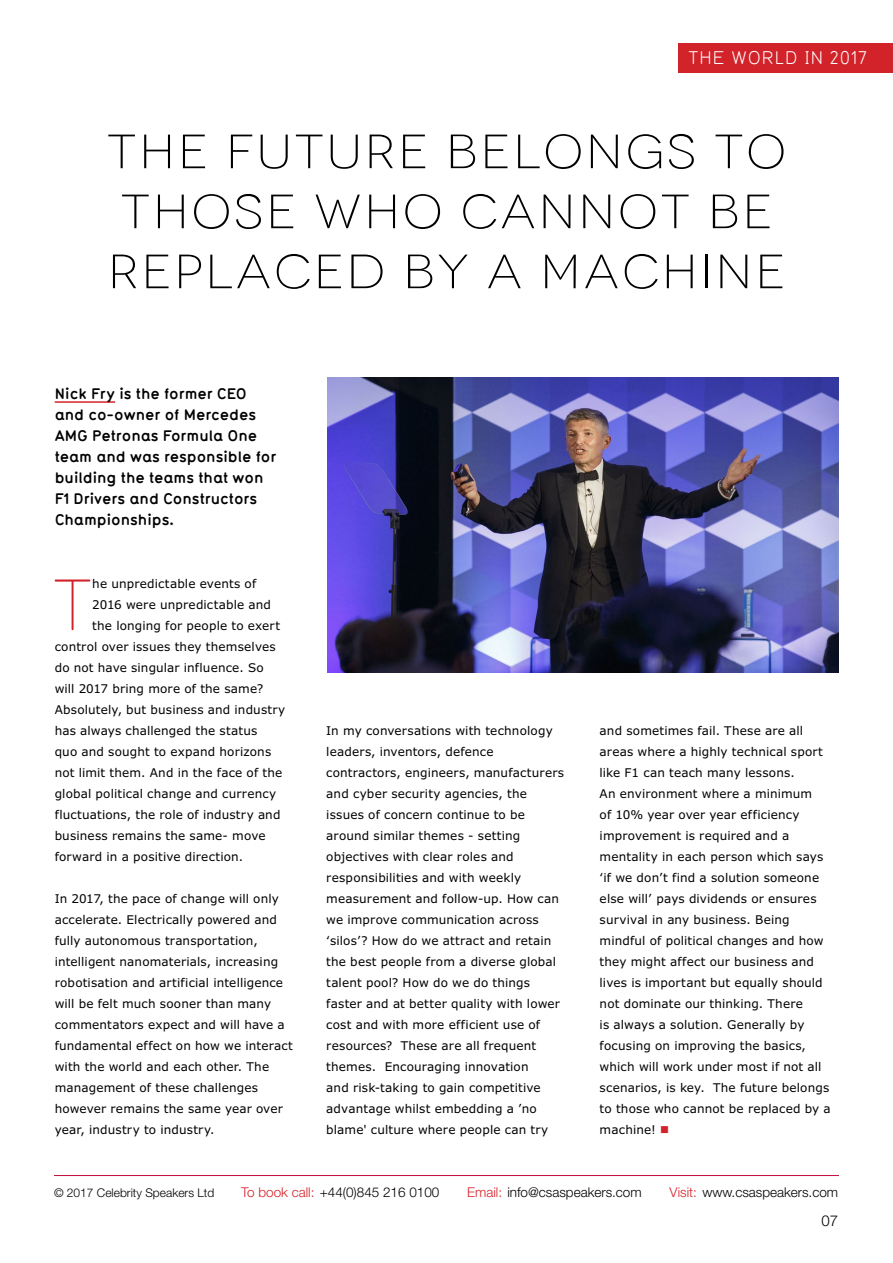
<style>
.page{position:relative;width:893px;height:1263px;background:#fff}
.page>*{position:absolute;margin:0;border:0;box-sizing:border-box;transform-origin:0 0}
.t1{font:300 70.8px "Typ 1451";color:#d2232a}
.t2{font:300 48px/60px "Novecento";letter-spacing:.05em;color:#000;scale:1.14 1}
.t3{font:18px "Typ 1451";letter-spacing:.05em;color:#fff}
.t4{font:700 15px/21px "Typ 1451";color:#000}
.t5{font:300 15px "Helvetica Neue";color:#000}
.t6{font:300 13.5px "Helvetica Neue";color:#000}
.t7{font:12px/21px "Verdana Pro";letter-spacing:.01em;color:#000}
.t8{font:300 12px "Helvetica Neue";color:#000}
.s1{color:#d2232a}
.s2{color:#d72229}
</style>
<div class="page">
<hr style="left:54px;top:1175px;width:785px;height:1px;background:#c40f3d">
<hr style="left:55px;top:401px;width:60px;height:2px;background:#d72229">
<img style="left:327px;top:377px;width:512px;height:295px">
<div style="left:679px;top:43px;width:214px;height:30px;background:#d2232a"></div>
<h3 class="t3" style="left:688px;top:46px;width:180px">THE WORLD IN 2017</h3>
<h2 class="t2" style="left:107px;top:122px;width:597px">THE FUTURE BELONGS TO<br>THOSE WHO CANNOT BE<br>REPLACED BY A MACHINE</h2>
<p class="t4" style="left:55px;top:382px;width:223px">Nick Fry is the former CEO and co-owner of Mercedes<br>AMG Petronas Formula One team and was responsible for building the teams that won<br>F1 Drivers and Constructors<br>Championships.</p>
<h1 class="t1" style="left:53px;top:557px;width:41px">T</h1>
<p class="t7" style="left:92px;top:573px;width:165px">he unpredictable events of</p>
<p class="t7" style="left:92px;top:594px;width:180px">2016 were unpredictable and</p>
<p class="t7" style="left:92px;top:615px;width:189px">the longing for people to exert</p>
<p class="t7" style="left:55px;top:636px;width:223px">control over issues they themselves</p>
<p class="t7" style="left:55px;top:657px;width:211px">do not have singular influence. So</p>
<p class="t7" style="left:55px;top:678px;width:210px">will 2017 bring more of the same?</p>
<p class="t7" style="left:55px;top:699px;width:232px">Absolutely, but business and industry</p>
<p class="t7" style="left:55px;top:720px;width:204px">has always challenged the status</p>
<p class="t7" style="left:55px;top:741px;width:218px">quo and sought to expand horizons</p>
<p class="t7" style="left:55px;top:762px;width:229px">not limit them. And in the face of the</p>
<p class="t7" style="left:55px;top:783px;width:223px">global political change and currency</p>
<p class="t7" style="left:55px;top:804px;width:227px">fluctuations, the role of industry and</p>
<p class="t7" style="left:55px;top:825px;width:212px">business remains the same- move</p>
<p class="t7" style="left:55px;top:846px;width:190px">forward in a positive direction.</p>
<p class="t7" style="left:55px;top:888px;width:240px">In 2017, the pace of change will only accelerate. Electrically powered and fully autonomous transportation, intelligent nanomaterials, increasing robotisation and artificial intelligence will be felt much sooner than many commentators expect and will have a fundamental effect on how we interact with the world and each other. The management of these challenges however remains the same year over year, industry to industry.</p>
<p class="t7" style="left:326px;top:720px;width:239px">In my conversations with technology leaders, inventors, defence contractors, engineers, manufacturers and cyber security agencies, the issues of concern continue to be around similar themes - setting objectives with clear roles and responsibilities and with weekly measurement and follow-up. How can we improve communication across ‘silos’? How do we attract and retain the best people from a diverse global talent pool? How do we do things faster and at better quality with lower cost and with more efficient use of resources? These are all frequent themes. Encouraging innovation<br>and risk-taking to gain competitive advantage whilst embedding a ’no blame' culture where people can try</p>
<p class="t7" style="left:600px;top:720px;width:233px">and sometimes fail. These are all areas where a highly technical sport like F1 can teach many lessons.<br>An environment where a minimum<br>of 10% year over year efficiency improvement is required and a mentality in each person which says ‘if we don’t find a solution someone else will’ pays dividends or ensures survival in any business. Being mindful of political changes and how they might affect our business and lives is important but equally should not dominate our thinking. There<br>is always a solution. Generally by focusing on improving the basics, which will work under most if not all scenarios, is key. The future belongs to those who cannot be replaced by a machine! <span class="s1">■</span></p>
<p class="t8" style="left:54px;top:1185px;width:162px">© 2017 Celebrity Speakers Ltd</p>
<p class="t6" style="left:241px;top:1184px;width:200px"><span class="s2">To book call:</span> +44(0)845 216 0100</p>
<p class="t6" style="left:467px;top:1184px;width:176px"><span class="s2">Email:</span> info@csaspeakers.com</p>
<p class="t6" style="left:670px;top:1184px;width:170px"><span class="s2">Visit:</span> www.csaspeakers.com</p>
<p class="t5" style="left:822px;top:1212px;width:18px">07</p>
</div>
